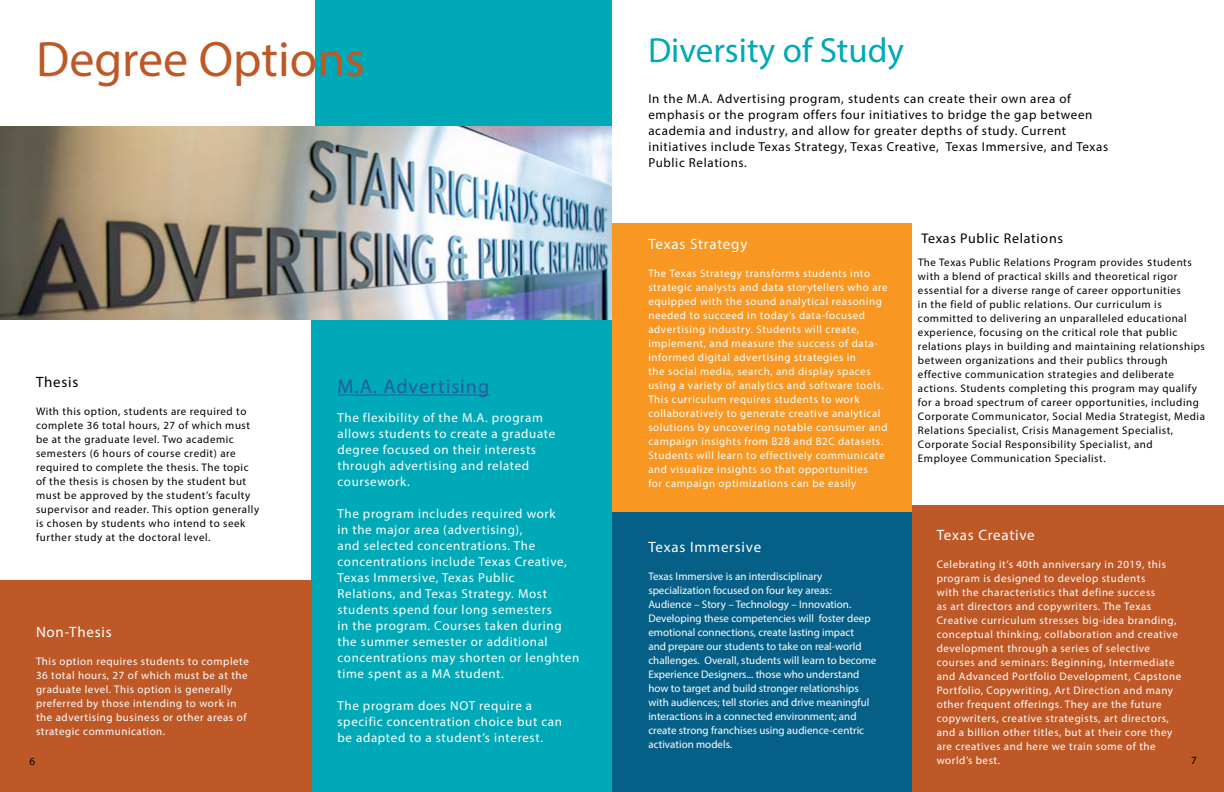
<style>
.page{position:relative;width:1224px;height:792px;background:#fff}
.page>*{position:absolute;margin:0;border:0;box-sizing:border-box;transform-origin:0 0}
.t1{font:50px "Myriad Pro";color:#be5827}
.t2{font:35px "Myriad Pro";color:#00a9b7}
.t3{font:20px "Myriad Pro";letter-spacing:.05em;color:#215e9e}
.t4{font:15px "Myriad Pro";letter-spacing:.05em;color:#fff}
.t5{font:15px "Myriad Pro";letter-spacing:.05em;color:#000}
.t6{font:14px "Myriad Pro";letter-spacing:.05em;color:#000}
.t7{font:13px/16px "Myriad Pro";letter-spacing:.05em;color:#fff}
.t8{font:13px/16px "Myriad Pro";letter-spacing:.05em;color:#000}
.t9{font:11px/14px "Myriad Pro";letter-spacing:.05em;color:#fff}
.t10{font:11px/14px "Myriad Pro";letter-spacing:.05em;color:#000}
.t11{font:11px/14px "Myriad Pro";color:#fff}
.s1{font-size:13px}
</style>
<div class="page">
<div style="left:311px;top:0;width:301px;height:792px;background:#00a9b7"></div>
<div style="left:612px;top:223px;width:300px;height:289px;background:#f89721"></div>
<div style="left:612px;top:512px;width:300px;height:280px;background:#055f86"></div>
<div style="left:912px;top:505px;width:312px;height:287px;background:#be5827"></div>
<hr style="left:338px;top:394px;width:151px;height:1px;background:#215e9e">
<div style="left:0;top:581px;width:312px;height:211px;background:#be5827"></div>
<img style="left:0;top:127px;width:612px;height:193px">
<h1 class="t1" style="left:36px;top:28px;width:330px">Degree Options</h1>
<h2 class="t2" style="left:648px;top:29px;width:257px">Diversity of Study</h2>
<p class="t8" style="left:648px;top:90px;width:462px">In the M.A. Advertising program, students can create their own area of emphasis or the program offers four initiatives to bridge the gap between academia and industry, and allow for greater depths of study. Current initiatives include Texas Strategy, Texas Creative, Texas Immersive, and Texas Public Relations.</p>
<p class="t6" style="left:921px;top:230px;width:143px">Texas Public Relations</p>
<p class="t10" style="left:918px;top:255px;width:288px">The Texas Public Relations Program provides <span class="s1">s</span>tudents with a blend of practical skills and theoretical rigor essential for a diverse range of career opportunities<br>in the field of public relations. Our curriculum is committed to delivering an unparalleled educational experience, focusing on the critical role that public relations plays in building and maintaining relationships between organizations and their publics through effective communication strategies and deliberate actions. Students completing this program may qualify for a broad spectrum of career opportunities, including Corporate Communicator, Social Media Strategist, Media Relations Specialist, Crisis Management Specialist, Corporate Social Responsibility Specialist, and<br>Employee Communication Specialist.</p>
<h3 class="t4" style="left:648px;top:234px;width:101px">Texas Strategy</h3>
<p class="t9" style="left:648px;top:266px;width:241px">The Texas Strategy transforms students into strategic analysts and data storytellers who are equipped with the sound analytical reasoning needed to succeed in today’s data-focused advertising industry. Students will create, implement, and measure the success of data&shy;informed digital advertising strategies in<br>the social media, search, and display spaces using a variety of analytics and software tools.<br>This curriculum requires students to work collaboratively to generate creative analytical solutions by uncovering notable consumer and campaign insights from B2B and B2C datasets.<br>Students will learn to effectively communicate and visualize insights so that opportunities<br>for campaign optimizations can be easily</p>
<h3 class="t5" style="left:36px;top:373px;width:44px">Thesis</h3>
<p class="t10" style="left:36px;top:404px;width:225px">With this option, students are required to complete 36 total hours, 27 of which must be at the graduate level. Two academic semesters (6 hours of course credit) are required to complete the thesis. The topic of the thesis is chosen by the student but must be approved by the student’s faculty supervisor and reader. This option generally is chosen by students who intend to seek further study at the doctoral level.</p>
<h3 class="t3" style="left:338px;top:374px;width:153px">M.A. Advertising</h3>
<p class="t7" style="left:338px;top:410px;width:219px">The flexibility of the M.A. program allows students to create a graduate degree focused on their interests through advertising and related coursework.</p>
<p class="t7" style="left:338px;top:506px;width:243px">The program includes required work<br>in the major area (advertising),<br>and selected concentrations. The concentrations include Texas Creative, Texas Immersive, Texas Public<br>Relations, and Texas Strategy. Most students spend four long semesters<br>in the program. Courses taken during the summer semester or additional concentrations may shorten or lenghten time spent as a MA student.</p>
<p class="t7" style="left:338px;top:698px;width:226px">The program does NOT require a specific concentration choice but can be adapted to a student’s interest.</p>
<h3 class="t4" style="left:937px;top:526px;width:100px">Texas Creative</h3>
<p class="t9" style="left:937px;top:557px;width:246px">Celebrating it’s 40th anniversary in 2019, this program is designed to develop students<br>with the characteristics that define success<br>as art directors and copywriters. The Texas Creative curriculum stresses big-idea branding, conceptual thinking, collaboration and creative development through a series of selective courses and seminars: Beginning, Intermediate and Advanced Portfolio Development, Capstone Portfolio, Copywriting, Art Direction and many other frequent offerings. They are the future copywriters, creative strategists, art directors, and a billion other titles, but at their core they are creatives and here we train some of the world’s best.</p>
<h3 class="t4" style="left:648px;top:538px;width:114px">Texas Immersive</h3>
<p class="t11" style="left:648px;top:569px;width:230px">Texas Immersive is an interdisciplinary specialization focused on four key areas:<br>Audience – Story – Technology – Innovation.<br>Developing these competencies will foster deep emotional connections, create lasting impact<br>and prepare our students to take on real-world challenges. Overall, students will learn to become Experience Designers... those who understand how to target and build stronger relationships with audiences; tell stories and drive meaningful interactions in a connected environment; and create strong franchises using audience-centric activation models.</p>
<h3 class="t4" style="left:36px;top:622px;width:77px">Non-Thesis</h3>
<p class="t9" style="left:36px;top:654px;width:214px">This option requires students to complete 36 total hours, 27 of which must be at the graduate level. This option is generally preferred by those intending to work in the advertising business or other areas of strategic communication.</p>
<p class="t10" style="left:1191px;top:754px;width:7px">7</p>
<p class="t10" style="left:28px;top:754px;width:7px">6</p>
<p class="t10" style="left:1189px;top:754px;width:7px">7</p>
<p class="t10" style="left:29px;top:755px;width:7px">6</p>
</div>
